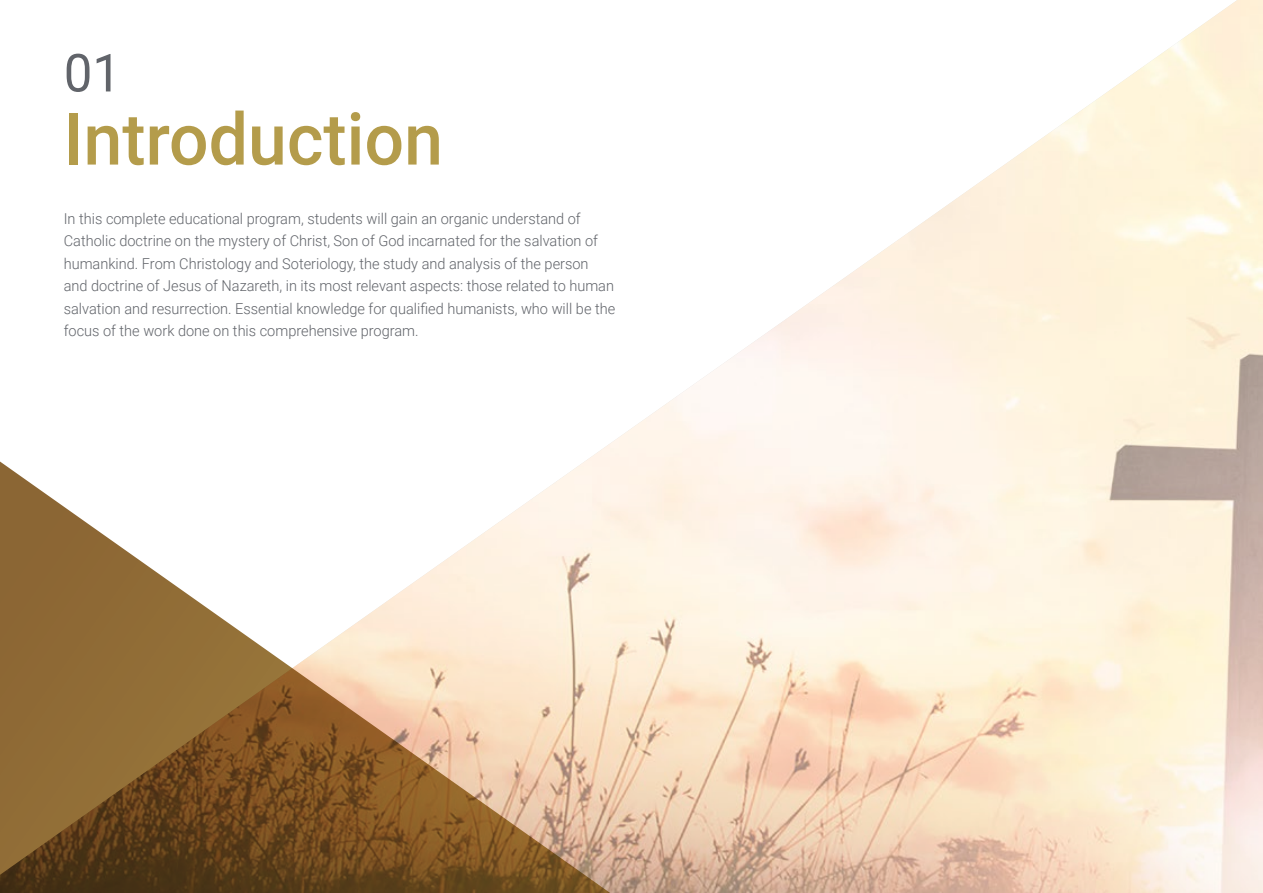
<style>
.page{position:relative;width:1263px;height:893px;background:#fff}
.page>*{position:absolute;margin:0;border:0;box-sizing:border-box;transform-origin:0 0}
.t1{font:500 72px "Roboto";color:#b49c4b}
.t2{font:52.5px "Roboto";color:#61646a}
.t3{font:300 15px/22.5px "Roboto";color:#61646a}
</style>
<div class="page">
<img style="left:607px;top:0;width:656px;height:893px">
<svg style="left:0;top:446px;width:640px;height:447px"></svg>
<h2 class="t2" style="left:64px;top:36px;width:59px">01</h2>
<h1 class="t1" style="left:64px;top:89px;width:381px">Introduction</h1>
<p class="t3" style="left:64px;top:207px;width:553px">In this complete educational program, students will gain an organic understand of Catholic doctrine on the mystery of Christ, Son of God incarnated for the salvation of humankind. From Christology and Soteriology, the study and analysis of the person and doctrine of Jesus of Nazareth, in its most relevant aspects: those related to human salvation and resurrection. Essential knowledge for qualified humanists, who will be the focus of the work done on this comprehensive program.</p>
</div>
